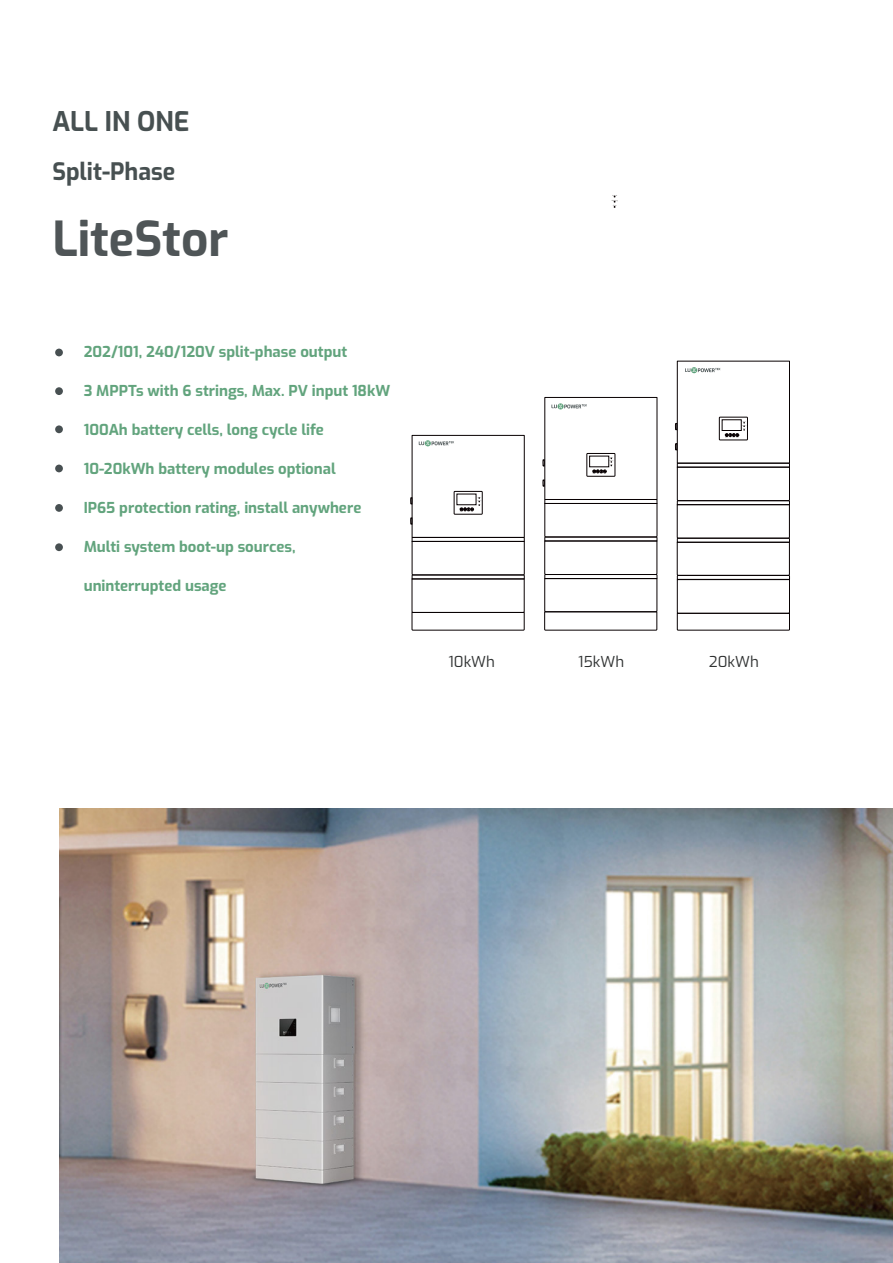
<style>
.page{position:relative;width:893px;height:1263px;background:#fff}
.page>*{position:absolute;margin:0;border:0;box-sizing:border-box;transform-origin:0 0}
.t1{font:700 48px "Exo";color:#4f5557}
.t2{font:700 27px "Exo";color:#475051}
.t3{font:700 24px "Exo";color:#475051}
.t4{font:700 15px "Exo";color:#62a47d}
.t5{font:15px "Exo";color:#313333}
</style>
<div class="page">
<img style="left:59px;top:809px;width:834px;height:454px">
<div style="left:677px;top:361px;width:112px;height:102px;border:1px solid #080102"></div>
<svg style="left:677px;top:463px;width:112px;height:167px"></svg>
<svg style="left:675px;top:423px;width:2px;height:7px"></svg>
<svg style="left:675px;top:443px;width:2px;height:7px"></svg>
<div style="left:719px;top:417px;width:28px;height:23px;border:1px solid #080102"></div>
<svg style="left:725px;top:422px;width:20px;height:15px"></svg>
<svg style="left:685px;top:367px;width:35px;height:6px"></svg>
<div style="left:545px;top:397px;width:112px;height:102px;border:1px solid #080102"></div>
<svg style="left:545px;top:499px;width:112px;height:131px"></svg>
<div style="left:587px;top:453px;width:28px;height:23px;border:1px solid #080102"></div>
<svg style="left:551px;top:404px;width:36px;height:4px"></svg>
<svg style="left:593px;top:458px;width:19px;height:15px"></svg>
<div style="left:412px;top:435px;width:112px;height:102px;border:1px solid #080102"></div>
<svg style="left:412px;top:537px;width:112px;height:93px"></svg>
<svg style="left:410px;top:497px;width:2px;height:7px"></svg>
<svg style="left:410px;top:518px;width:2px;height:6px"></svg>
<div style="left:454px;top:491px;width:28px;height:23px;border:1px solid #080102"></div>
<svg style="left:460px;top:498px;width:20px;height:13px"></svg>
<svg style="left:419px;top:440px;width:35px;height:6px"></svg>
<div style="left:55px;top:349px;width:8px;height:7px;background:#485052;border-radius:50%"></div>
<div style="left:55px;top:387px;width:8px;height:8px;background:#485052;border-radius:50%"></div>
<div style="left:55px;top:425px;width:8px;height:8px;background:#485052;border-radius:50%"></div>
<div style="left:55px;top:465px;width:8px;height:7px;background:#485052;border-radius:50%"></div>
<div style="left:55px;top:504px;width:8px;height:8px;background:#485052;border-radius:50%"></div>
<div style="left:55px;top:543px;width:8px;height:8px;background:#485052;border-radius:50%"></div>
<h2 class="t2" style="left:52px;top:101px;width:139px">ALL IN ONE</h2>
<h3 class="t3" style="left:52px;top:153px;width:124px">Split-Phase</h3>
<h1 class="t1" style="left:52px;top:203px;width:178px">LiteStor</h1>
<p class="t4" style="left:84px;top:341px;width:265px">202/101, 240/120V split-phase output</p>
<p class="t4" style="left:84px;top:380px;width:308px">3 MPPTs with 6 strings, Max. PV input 18kW</p>
<p class="t4" style="left:84px;top:418px;width:242px">100Ah battery cells, long cycle life</p>
<p class="t4" style="left:84px;top:457px;width:253px">10-20kWh battery modules optional</p>
<p class="t4" style="left:84px;top:496px;width:279px">IP65 protection rating, install anywhere</p>
<p class="t4" style="left:84px;top:535px;width:213px">Multi system boot-up sources,</p>
<p class="t4" style="left:84px;top:574px;width:144px">uninterrupted usage</p>
<p class="t5" style="left:448px;top:651px;width:48px">10kWh</p>
<p class="t5" style="left:578px;top:651px;width:48px">15kWh</p>
<p class="t5" style="left:709px;top:651px;width:51px">20kWh</p>
</div>
